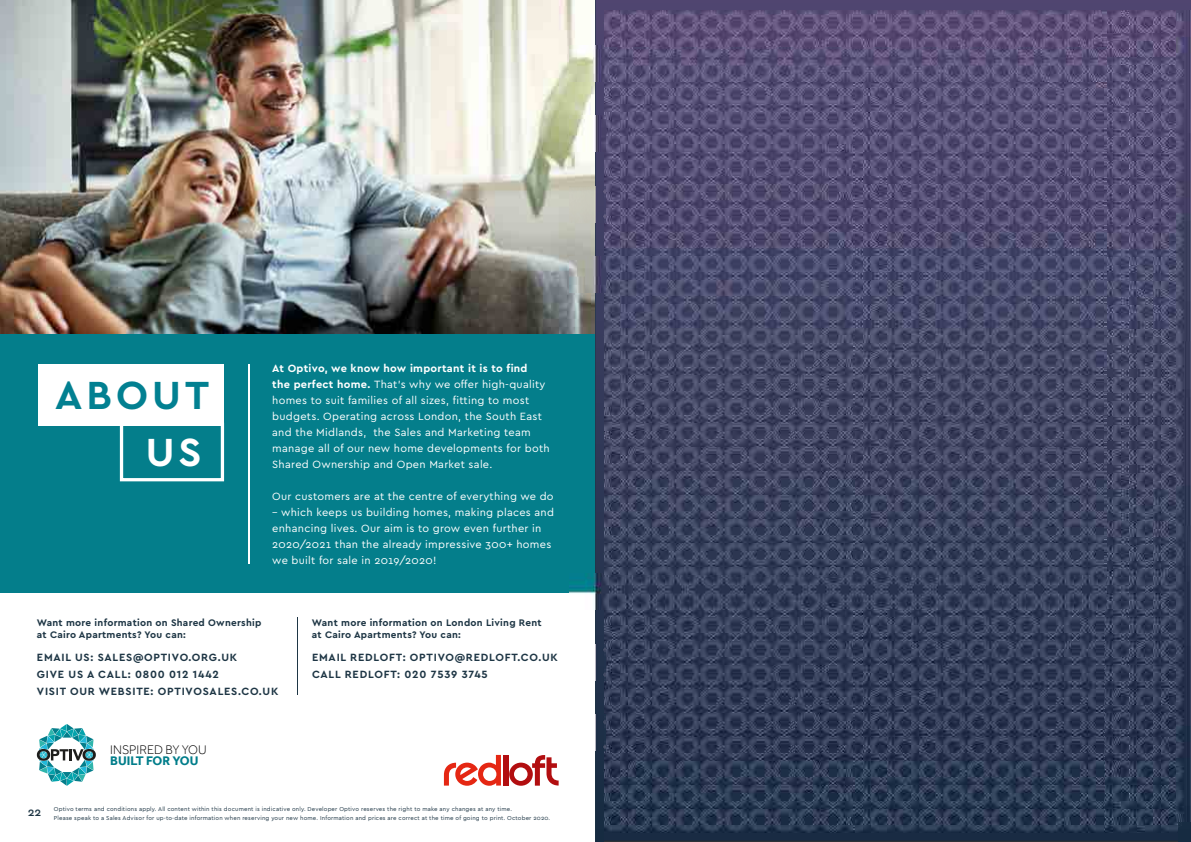
<style>
.page{position:relative;width:1191px;height:842px;background:#fff}
.page>*{position:absolute;margin:0;border:0;box-sizing:border-box;transform-origin:0 0}
.t1{font:700 41.1px "Cera GR";letter-spacing:.1em;color:#028091}
.t2{font:700 41.1px "Cera GR";color:#fff}
.t3{font:300 12.8px "Effra";color:#000}
.t4{font:700 12.8px "Effra";color:#007d8a}
.t5{font:500 12px "Cera GR";color:#1e3645}
.t6{font:11px/16px "Cera GR";letter-spacing:.025em;color:#fff}
.t7{font:700 11px/17px "Cera GR";letter-spacing:.07em;color:#1e3645}
.t8{font:700 10px/12px "Cera GR";letter-spacing:.025em;color:#1e3645}
.t9{font:6px/9px "Cera GR";letter-spacing:.025em;color:#1e3645}
.s1{font-weight:700}
</style>
<div class="page">
<div style="left:0;top:334px;width:595px;height:259px;background:#047e8b"></div>
<img style="left:0;top:0;width:595px;height:334px">
<div style="left:595px;top:0;width:596px;height:45px;background:#4f4570"></div>
<svg style="left:603px;top:89px;width:2px;height:13px"></svg>
<svg style="left:603px;top:162px;width:2px;height:13px"></svg>
<svg style="left:603px;top:234px;width:2px;height:13px"></svg>
<svg style="left:603px;top:306px;width:2px;height:14px"></svg>
<svg style="left:603px;top:330px;width:2px;height:14px"></svg>
<svg style="left:603px;top:355px;width:2px;height:13px"></svg>
<svg style="left:603px;top:379px;width:2px;height:61px"></svg>
<svg style="left:603px;top:451px;width:2px;height:13px"></svg>
<svg style="left:603px;top:475px;width:2px;height:13px"></svg>
<svg style="left:603px;top:499px;width:2px;height:14px"></svg>
<svg style="left:603px;top:524px;width:2px;height:13px"></svg>
<svg style="left:603px;top:548px;width:2px;height:13px"></svg>
<svg style="left:603px;top:620px;width:2px;height:13px"></svg>
<svg style="left:603px;top:692px;width:2px;height:14px"></svg>
<svg style="left:603px;top:765px;width:2px;height:13px"></svg>
<svg style="left:603px;top:789px;width:2px;height:13px"></svg>
<hr style="left:248px;top:364px;width:2px;height:200px;background:#fff">
<div style="left:503px;top:755px;width:5px;height:30px;background:#b20e10"></div>
<svg style="left:444px;top:755px;width:57px;height:31px"></svg>
<svg style="left:509px;top:755px;width:49px;height:31px"></svg>
<div style="left:38px;top:364px;width:186px;height:62px;background:#fff"></div>
<svg style="left:120px;top:426px;width:104px;height:55px"></svg>
<hr style="left:297px;top:618px;width:1px;height:77px;background:#1e3645">
<svg style="left:37px;top:724px;width:59px;height:62px"></svg>
<img style="left:605px;top:610px;width:500px;height:232px">
<img style="left:1105px;top:10px;width:72px;height:832px">
<img style="left:1176px;top:10px;width:15px;height:811px">
<img style="left:595px;top:715px;width:11px;height:36px">
<img style="left:595px;top:644px;width:11px;height:36px">
<img style="left:569px;top:574px;width:537px;height:36px">
<img style="left:605px;top:81px;width:501px;height:494px">
<img style="left:569px;top:257px;width:37px;height:36px">
<img style="left:569px;top:186px;width:37px;height:36px">
<img style="left:569px;top:116px;width:37px;height:36px">
<img style="left:569px;top:45px;width:537px;height:36px">
<img style="left:605px;top:10px;width:501px;height:36px">
<h1 class="t1" style="left:55px;top:371px;width:155px">ABOUT</h1>
<h1 class="t2" style="left:146px;top:428px;width:57px">US</h1>
<p class="t6" style="left:272px;top:360px;width:279px"><span class="s1">At Optivo, we know how important it is to find<br>the perfect home.</span> That’s why we offer high-quality homes to suit families of all sizes, fitting to most budgets. Operating across London, the South East and the Midlands, the Sales and Marketing team manage all of our new home developments for both Shared Ownership and Open Market sale.</p>
<p class="t6" style="left:272px;top:488px;width:283px">Our customers are at the centre of everything we do</p>
<p class="t6" style="left:272px;top:504px;width:283px">– which keeps us building homes, making places and enhancing lives. Our aim is to grow even further in 2020/2021 than the already impressive 300+ homes we built for sale in 2019/2020!</p>
<p class="t8" style="left:37px;top:616px;width:226px">Want more information on Shared Ownership at Cairo Apartments? You can:</p>
<p class="t8" style="left:312px;top:616px;width:231px">Want more information on London Living Rent at Cairo Apartments? You can:</p>
<p class="t7" style="left:37px;top:649px;width:243px">EMAIL US: SALES@OPTIVO.ORG.UK<br>GIVE US A CALL: 0800 012 1442<br>VISIT OUR WEBSITE: OPTIVOSALES.CO.UK</p>
<p class="t3" style="left:110px;top:742px;width:98px">INSPIRED BY YOU</p>
<p class="t4" style="left:110px;top:753px;width:90px">BUILT FOR YOU</p>
<p class="t7" style="left:312px;top:649px;width:247px">EMAIL REDLOFT: OPTIVO@REDLOFT.CO.UK<br>CALL REDLOFT: 020 7539 3745</p>
<p class="t5" style="left:28px;top:805px;width:15px">22</p>
<p class="t9" style="left:54px;top:804px;width:498px">Optivo terms and conditions apply. All content within this document is indicative only. Developer Optivo reserves the right to make any changes at any time.<br>Please speak to a Sales Advisor for up-to-date information when reserving your new home. Information and prices are correct at the time of going to print. October 2020.</p>
</div>
